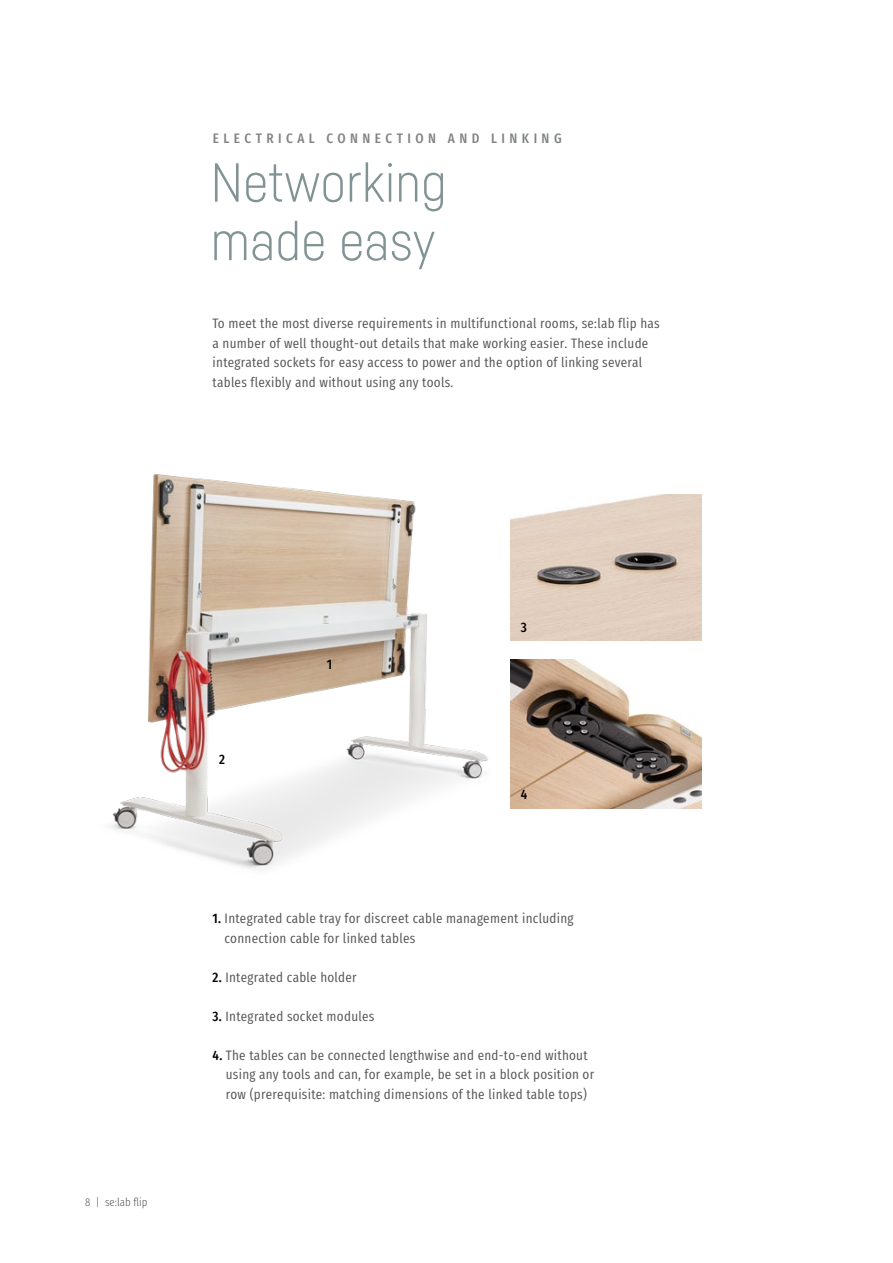
<style>
.page{position:relative;width:893px;height:1263px;background:#fff}
.page>*{position:absolute;margin:0;border:0;box-sizing:border-box;transform-origin:0 0}
.t1{font:300 54px/58.5px "Sedus Sans";color:#829394}
.t2{font:13.5px/19.5px "Sedus Text Condensed";letter-spacing:.02em;color:#535454}
.t3{font:700 13.5px "Sedus Text Condensed";letter-spacing:.33em;color:#818383}
.t4{font:700 13.5px "Sedus Text Condensed";color:#000}
.t5{font:300 11.25px "Sedus Text Condensed";color:#535454}
.s1{font-weight:700;color:#000}
</style>
<div class="page">
<img style="left:111px;top:474px;width:377px;height:395px">
<img style="left:510px;top:494px;width:192px;height:146px">
<img style="left:510px;top:659px;width:192px;height:149px">
<p class="t3" style="left:213px;top:126px;width:350px">ELECTRICAL CONNECTION AND LINKING</p>
<h1 class="t1" style="left:210px;top:152px;width:238px">Networking made easy</h1>
<p class="t2" style="left:213px;top:312px;width:449px">To meet the most diverse requirements in multifunctional rooms, se:lab flip has a number of well thought-out details that make working easier. These include integrated sockets for easy access to power and the option of linking several tables flexibly and without using any tools.</p>
<p class="t5" style="left:85px;top:1192px;width:64px">8 | se:lab flip</p>
<p class="t4" style="left:219px;top:746px;width:7px">2</p>
<p class="t4" style="left:327px;top:651px;width:7px">1</p>
<p class="t4" style="left:521px;top:615px;width:8px">3</p>
<p class="t4" style="left:521px;top:782px;width:8px">4</p>
<p class="t2" style="left:225px;top:907px;width:350px;text-indent:-12px"><span class="s1">1.</span> Integrated cable tray for discreet cable management including connection cable for linked tables</p>
<p class="t2" style="left:213px;top:966px;width:146px"><span class="s1">2.</span> Integrated cable holder</p>
<p class="t2" style="left:213px;top:1005px;width:163px"><span class="s1">3.</span> Integrated socket modules</p>
<p class="t2" style="left:226px;top:1044px;width:370px;text-indent:-13px"><span class="s1">4.</span> The tables can be connected lengthwise and end-to-end without using any tools and can, for example, be set in a block position or row (prerequisite: matching dimensions of the linked table tops)</p>
</div>
